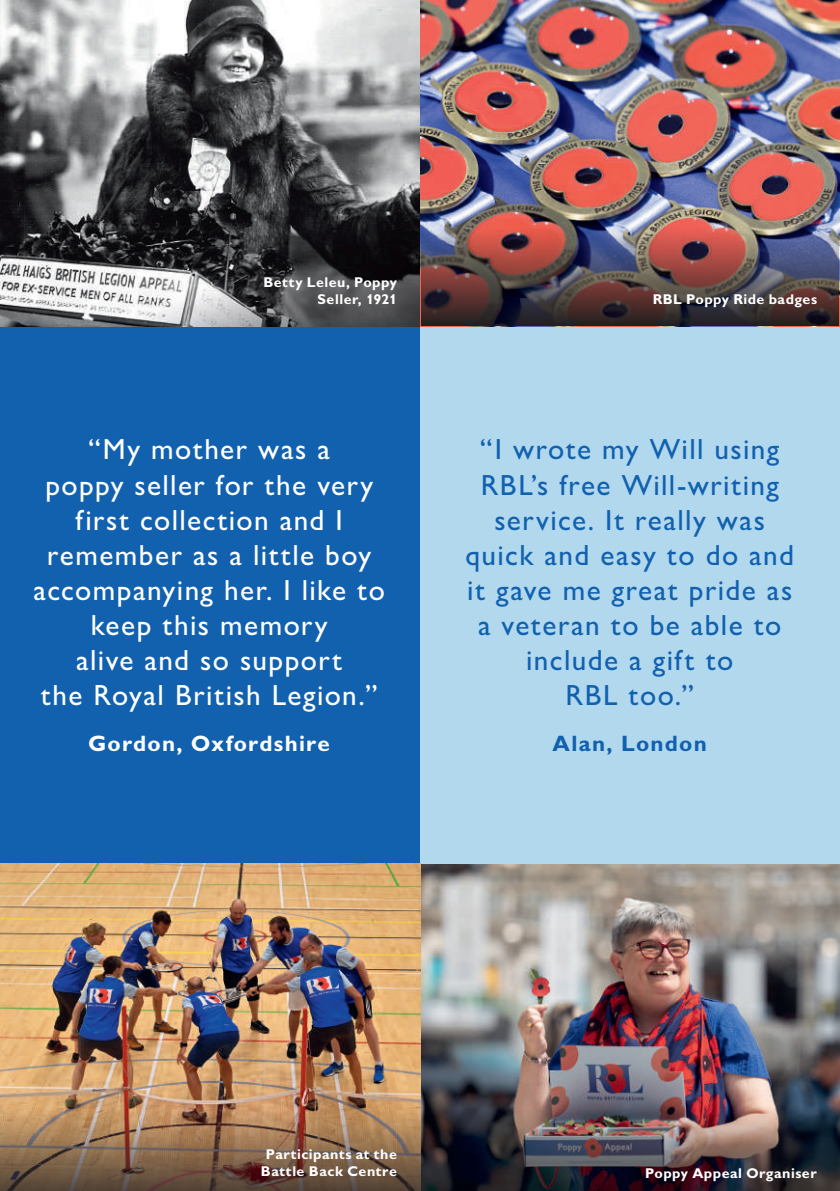
<style>
.page{position:relative;width:840px;height:1191px;background:#fff}
.page>*{position:absolute;margin:0;border:0;box-sizing:border-box;transform-origin:0 0}
.t1{font:500 29.2px/35px "Gill Sans MT Pro RBL";letter-spacing:.05em;color:#fff;text-align:center}
.t2{font:500 29.2px/35px "Gill Sans MT Pro RBL";letter-spacing:.05em;color:#1161af;text-align:center}
.t3{font:700 22.4px "Gill Sans MT Pro RBL";letter-spacing:.055em;color:#fff}
.t4{font:700 22.4px "Gill Sans MT Pro RBL";letter-spacing:.055em;color:#1161af}
.t5{font:700 14.2px/17px "Gill Sans MT Pro RBL";letter-spacing:.035em;color:#fff;text-align:right}
</style>
<div class="page">
<img style="left:0;top:0;width:839px;height:327px">
<img style="left:0;top:863px;width:839px;height:232px">
<div style="left:0;top:327px;width:420px;height:536px;background:#1161af"></div>
<div style="left:420px;top:327px;width:419px;height:536px;background:#b2d8ee"></div>
<img style="left:0;top:1095px;width:839px;height:96px">
<img style="left:421px;top:217px;width:417px;height:109px">
<svg style="left:839px;top:0;width:1px;height:1191px"></svg>
<p class="t5" style="left:263px;top:273px;width:135px">Betty Leleu, Poppy<br>Seller, 1921</p>
<p class="t1" style="left:34px;top:432px;width:352px">“My mother was a<br>poppy seller for the very first collection and I remember as a little boy accompanying her. I like to keep this memory<br>alive and so support<br>the Royal British Legion.”</p>
<p class="t3" style="left:88px;top:729px;width:243px">Gordon, Oxfordshire</p>
<p class="t5" style="left:652px;top:290px;width:166px">RBL Poppy Ride badges</p>
<p class="t2" style="left:465px;top:432px;width:330px">“I wrote my Will using<br>RBL’s free Will-writing service. It really was quick and easy to do and it gave me great pride as a veteran to be able to include a gift to<br>RBL too.”</p>
<p class="t4" style="left:552px;top:729px;width:156px">Alan, London</p>
<p class="t5" style="left:261px;top:1145px;width:137px;text-align:center">Participants at the<br>Battle Back Centre</p>
<p class="t5" style="left:645px;top:1164px;width:173px">Poppy Appeal Organiser</p>
</div>
